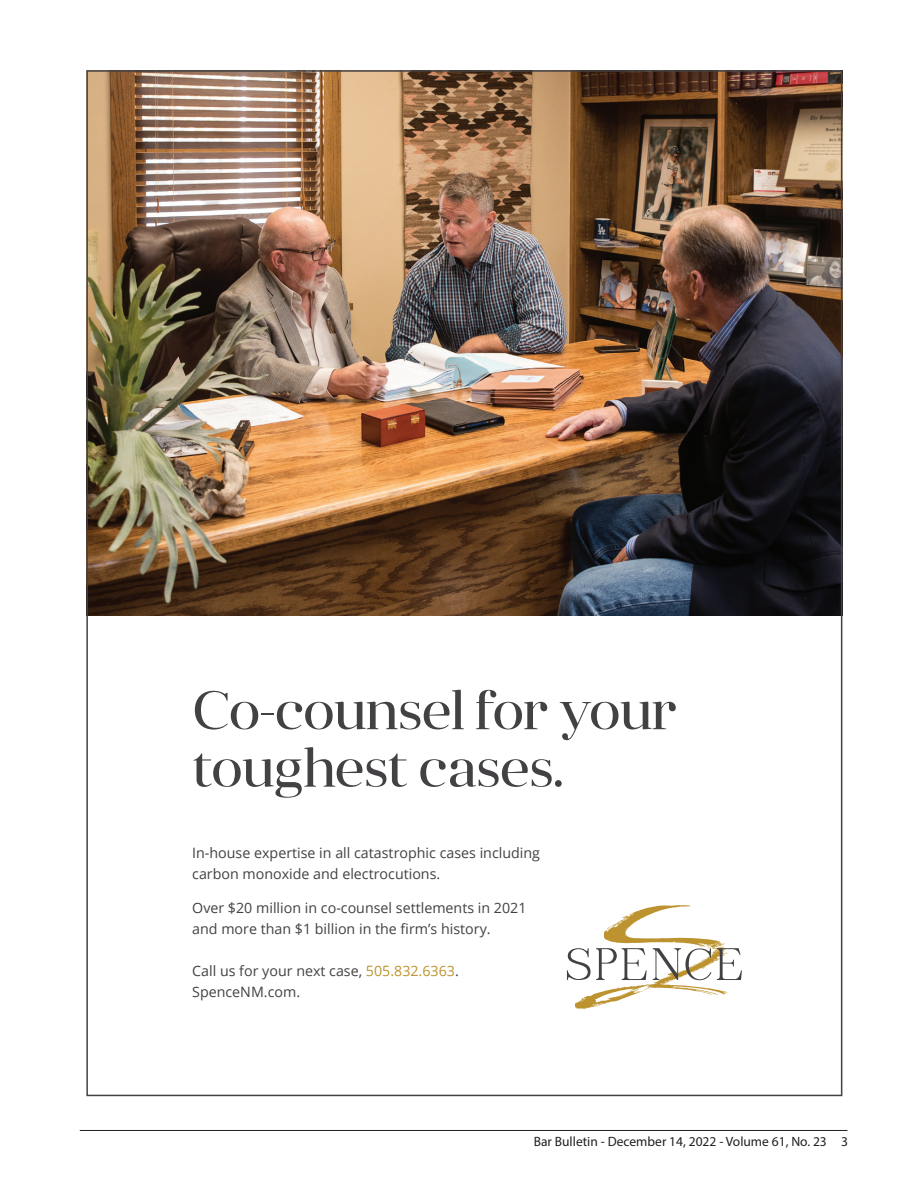
<style>
.page{position:relative;width:918px;height:1188px;background:#fff}
.page>*{position:absolute;margin:0;border:0;box-sizing:border-box;transform-origin:0 0}
.t1{font:54.45px/57.4px "Anglecia Pro Display";letter-spacing:-.02em;color:#434143}
.t2{font:14.25px/21px "Open Sans";color:#434143}
.t3{font:13.5px "Myriad Pro";color:#231f20}
.s1{color:#bd942f}
</style>
<div class="page">
<hr style="left:80px;top:1130px;width:767px;height:1px;background:#231f20">
<svg style="left:567px;top:905px;width:175px;height:104px"></svg>
<img style="left:89px;top:73px;width:750px;height:543px">
<p class="t1" style="left:192px;top:680px;width:487px">Co-counsel for your toughest cases.</p>
<p class="t2" style="left:192px;top:842px;width:349px">In-house expertise in all catastrophic cases including carbon monoxide and electrocutions.</p>
<p class="t2" style="left:192px;top:897px;width:336px">Over $20 million in co-counsel settlements in 2021 and more than $1 billion in the firm’s history.</p>
<p class="t2" style="left:192px;top:960px;width:268px">Call us for your next case, <span class="s1">505.832.6363</span>.<br>SpenceNM.com.</p>
<p class="t3" style="left:534px;top:1133px;width:316px">Bar Bulletin - December 14, 2022 - Volume 61, No. 23 3</p>
</div>
